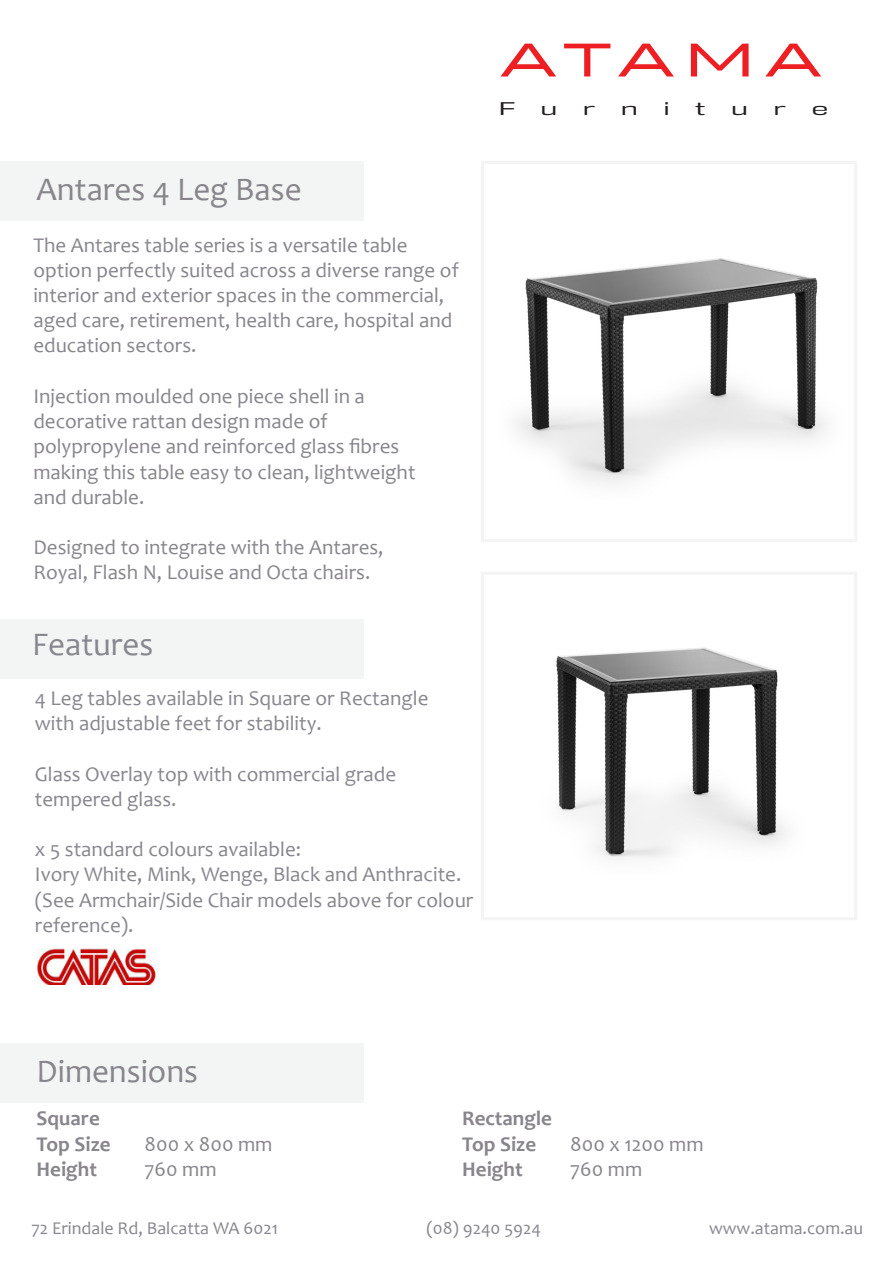
<style>
.page{position:relative;width:893px;height:1263px;background:#fff}
.page>*{position:absolute;margin:0;border:0;box-sizing:border-box;transform-origin:0 0}
.t1{font:500 46.95px "Halogen";letter-spacing:.17em;color:#ee1f23;scale:1.22 1}
.t2{font:33px "Candara";color:#88858c}
.t3{font:33px "Candara";color:#88868e}
.t4{font:21px/25.2px "Candara";color:#88858c}
.t5{font:21px/25.2px "Candara";color:#88868e}
.t6{font:700 21px "Candara";color:#88858c}
.t7{font:18px "Candara";color:#88868e}
.t8{font:16.95px "DDT Bk";color:#231f20;scale:1.6 1}
</style>
<div class="page">
<div style="left:481px;top:572px;width:376px;height:348px;border:3px solid #f4f4f4"></div>
<div style="left:0;top:619px;width:364px;height:60px;background:#f3f4f4"></div>
<div style="left:0;top:1043px;width:364px;height:59px;background:#f3f4f4"></div>
<div style="left:0;top:161px;width:364px;height:60px;background:#f3f4f4"></div>
<img style="left:38px;top:948px;width:119px;height:37px">
<div style="left:481px;top:161px;width:376px;height:381px;border:3px solid #f4f4f4"></div>
<hr style="left:892px;top:149px;width:1px;height:60px;background:#f3f4f4">
<img style="left:516px;top:258px;width:311px;height:226px">
<img style="left:556px;top:647px;width:230px;height:211px">
<p class="t2" style="left:37px;top:168px;width:266px">Antares 4 Leg Base</p>
<p class="t4" style="left:33px;top:232px;width:376px">The Antares table series is a versatile table</p>
<p class="t4" style="left:33px;top:257px;width:427px">option perfectly suited across a diverse range of</p>
<p class="t4" style="left:33px;top:282px;width:420px">interior and exterior spaces in the commercial, aged care, retirement, health care, hospital and education sectors.</p>
<p class="t4" style="left:33px;top:383px;width:333px">Injection moulded one piece shell in a</p>
<p class="t4" style="left:33px;top:408px;width:296px">decorative rattan design made of</p>
<p class="t4" style="left:33px;top:434px;width:367px">polypropylene and reinforced glass fibres</p>
<p class="t4" style="left:33px;top:459px;width:384px">making this table easy to clean, lightweight</p>
<p class="t4" style="left:33px;top:484px;width:112px">and durable.</p>
<p class="t4" style="left:33px;top:534px;width:352px">Designed to integrate with the Antares,</p>
<p class="t4" style="left:33px;top:560px;width:338px">Royal, Flash N, Louise and Octa chairs.</p>
<p class="t3" style="left:32px;top:624px;width:123px">Features</p>
<p class="t5" style="left:35px;top:685px;width:395px">4 Leg tables available in Square or Rectangle</p>
<p class="t5" style="left:35px;top:711px;width:288px">with adjustable feet for stability.</p>
<p class="t5" style="left:35px;top:761px;width:363px">Glass Overlay top with commercial grade</p>
<p class="t5" style="left:35px;top:786px;width:143px">tempered glass.</p>
<p class="t5" style="left:35px;top:837px;width:268px">x 5 standard colours available:</p>
<p class="t5" style="left:35px;top:862px;width:428px">Ivory White, Mink, Wenge, Black and Anthracite.</p>
<p class="t5" style="left:35px;top:887px;width:440px">(See Armchair/Side Chair models above for colour reference).</p>
<p class="t1" style="left:501px;top:31px;width:264px">ATAMA</p>
<p class="t8" style="left:499px;top:98px;width:12px">F</p>
<p class="t8" style="left:540px;top:98px;width:12px">u</p>
<p class="t8" style="left:583px;top:98px;width:9px">r</p>
<p class="t8" style="left:621px;top:98px;width:12px">n</p>
<p class="t8" style="left:663px;top:98px;width:6px">i</p>
<p class="t8" style="left:695px;top:98px;width:8px">t</p>
<p class="t8" style="left:731px;top:98px;width:12px">u</p>
<p class="t8" style="left:774px;top:98px;width:9px">r</p>
<p class="t8" style="left:811px;top:98px;width:12px">e</p>
<p class="t2" style="left:37px;top:1050px;width:163px">Dimensions</p>
<p class="t6" style="left:37px;top:1105px;width:65px">Square</p>
<p class="t6" style="left:37px;top:1130px;width:75px">Top Size</p>
<p class="t4" style="left:145px;top:1131px;width:129px">800 x 800 mm</p>
<p class="t6" style="left:37px;top:1156px;width:62px">Height</p>
<p class="t4" style="left:145px;top:1156px;width:74px">760 mm</p>
<p class="t6" style="left:462px;top:1105px;width:91px">Rectangle</p>
<p class="t6" style="left:462px;top:1130px;width:75px">Top Size</p>
<p class="t4" style="left:570px;top:1131px;width:135px">800 x 1200 mm</p>
<p class="t6" style="left:462px;top:1156px;width:62px">Height</p>
<p class="t4" style="left:570px;top:1156px;width:74px">760 mm</p>
<p class="t7" style="left:31px;top:1217px;width:248px">72 Erindale Rd, Balcatta WA 6021</p>
<p class="t7" style="left:426px;top:1217px;width:116px">(08) 9240 5924</p>
<p class="t7" style="left:709px;top:1217px;width:156px">www.atama.com.au</p>
</div>
